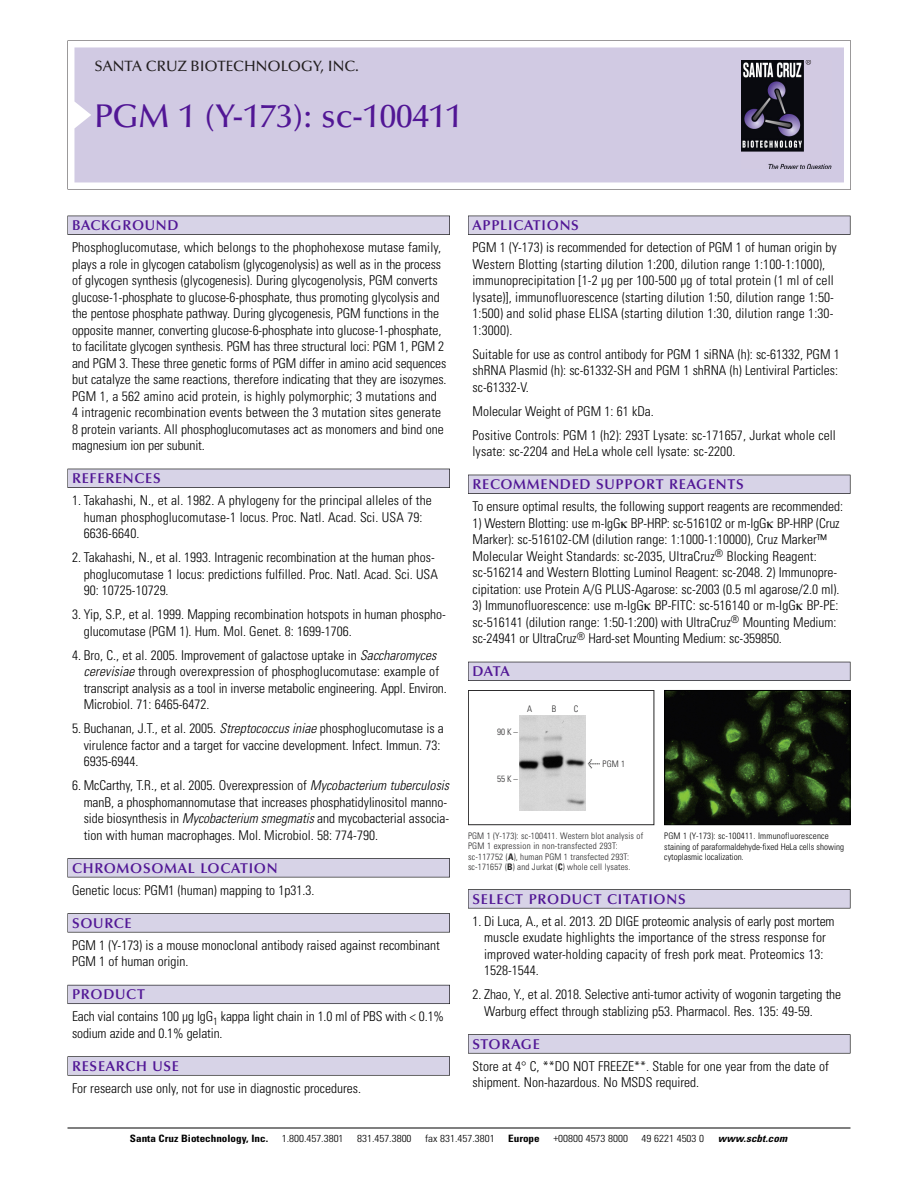
<style>
.page{position:relative;width:918px;height:1188px;background:#fff}
.page>*{position:absolute;margin:0;border:0;box-sizing:border-box;transform-origin:0 0}
.t1{font:500 33px "Optima";color:#511695}
.t2{font:500 15px "Optima";color:#231f20}
.t3{font:600 14.25px "Optima";letter-spacing:.05em;color:#511695}
.t4{font:300 condensed 13.5px/16.5px "Univers";color:#000}
.t5{font:300 condensed 10.2px "Univers";color:#000;scale:1.1 1}
.t6{font:700 condensed 10.2px "Univers";color:#000;scale:1.1 1}
.t7{font:italic 700 condensed 10.2px "Univers";letter-spacing:.005em;color:#000;scale:1.1 1}
.t8{font:9px/10.5px "Univers Condensed Light+CDICXN";letter-spacing:.015em;color:#272627}
.t9{font:300 condensed 9px/10.5px "Univers";color:#000}
.s1{font-style:italic}
.s2{font-family:"Meta Plus Book Roman+NMSDYZ";font-size:10.5px}
.s3{font-family:"Univers Condensed Bold+KZKOEX"}
</style>
<div class="page">
<svg style="left:68px;top:40px;width:783px;height:149px"></svg>
<div style="left:74px;top:47px;width:770px;height:135px;background:#d1cae3"></div>
<img style="left:741px;top:60px;width:90px;height:108px">
<div style="left:68px;top:216px;width:382px;height:19px;background:#525155"></div>
<div style="left:68px;top:216px;width:381px;height:18px;background:#d7d3e7"></div>
<div style="left:68px;top:469px;width:382px;height:19px;background:#515055"></div>
<div style="left:68px;top:469px;width:381px;height:18px;background:#d7d3e7"></div>
<div style="left:68px;top:858px;width:382px;height:19px;background:#545357"></div>
<div style="left:68px;top:859px;width:381px;height:18px;background:#d7d3e7"></div>
<div style="left:68px;top:913px;width:382px;height:19px;background:#575759"></div>
<div style="left:68px;top:914px;width:381px;height:18px;background:#d7d3e7"></div>
<div style="left:68px;top:985px;width:382px;height:19px;background:#5b5a62"></div>
<div style="left:68px;top:985px;width:381px;height:18px;background:#d7d3e7"></div>
<div style="left:68px;top:1056px;width:382px;height:20px;background:#626263"></div>
<div style="left:68px;top:1057px;width:381px;height:18px;background:#d7d3e7"></div>
<div style="left:468px;top:216px;width:382px;height:19px;background:#525155"></div>
<div style="left:468px;top:216px;width:382px;height:18px;background:#d7d3e7"></div>
<div style="left:468px;top:475px;width:382px;height:19px;background:#515055"></div>
<div style="left:468px;top:475px;width:382px;height:18px;background:#d7d3e7"></div>
<div style="left:468px;top:662px;width:382px;height:19px;background:#525158"></div>
<div style="left:468px;top:662px;width:382px;height:18px;background:#d7d3e7"></div>
<div style="left:468px;top:889px;width:382px;height:19px;background:#575759"></div>
<div style="left:468px;top:890px;width:382px;height:18px;background:#d7d3e7"></div>
<svg style="left:468px;top:1034px;width:382px;height:20px"></svg>
<div style="left:468px;top:1035px;width:382px;height:18px;background:#d7d3e7"></div>
<hr style="left:68px;top:1128px;width:782px;height:1px;background:#000">
<img style="left:666px;top:692px;width:182px;height:131px">
<div style="left:664px;top:690px;width:186px;height:135px;border:1px solid #000"></div>
<div style="left:468px;top:690px;width:186px;height:135px;border:1px solid #272627"></div>
<img style="left:519px;top:715px;width:67px;height:96px">
<p class="t2" style="left:94px;top:61px;width:266px">SANTA CRUZ BIOTECHNOLOGY, INC.</p>
<h1 class="t1" style="left:94px;top:103px;width:369px">PGM 1 (Y-173): sc-100411</h1>
<p class="t3" style="left:72px;top:219px;width:108px">BACKGROUND</p>
<p class="t4" style="left:72px;top:240px;width:376px">Phosphoglucomutase, which belongs to the phophohexose mutase family, plays a role in glycogen catabolism (glycogenolysis) as well as in the process of glycogen synthesis (glycogenesis). During glycogenolysis, PGM converts glucose-1-phosphate to glucose-6-phosphate, thus promoting glycolysis and the pentose phosphate pathway. During glycogenesis, PGM functions in the opposite manner, converting glucose-6-phosphate into glucose-1-phosphate, to facilitate glycogen synthesis. PGM has three structural loci: PGM 1, PGM 2 and PGM 3. These three genetic forms of PGM differ in amino acid sequences but catalyze the same reactions, therefore indicating that they are isozymes.<br>PGM 1, a 562 amino acid protein, is highly polymorphic; 3 mutations and<br>4 intragenic recombination events between the 3 mutation sites generate 8 protein variants. All phosphoglucomutases act as monomers and bind one magnesium ion per subunit.</p>
<p class="t3" style="left:72px;top:473px;width:90px">REFERENCES</p>
<p class="t4" style="left:84px;top:493px;width:350px;text-indent:-12px">1. Takahashi, N., et al. 1982. A phylogeny for the principal alleles of the human phosphoglucomutase-1 locus. Proc. Natl. Acad. Sci. USA 79:<br>6636-6640.</p>
<p class="t4" style="left:84px;top:550px;width:356px;text-indent:-12px">2. Takahashi, N., et al. 1993. Intragenic recombination at the human phos&shy;phoglucomutase 1 locus: predictions fulfilled. Proc. Natl. Acad. Sci. USA<br>90: 10725-10729.</p>
<p class="t4" style="left:84px;top:607px;width:364px;text-indent:-12px">3. Yip, S.P., et al. 1999. Mapping recombination hotspots in human phospho&shy;glucomutase (PGM 1). Hum. Mol. Genet. 8: 1699-1706.</p>
<p class="t4" style="left:84px;top:648px;width:365px;text-indent:-12px">4. Bro, C., et al. 2005. Improvement of galactose uptake in <span class="s1">Saccharomyces cerevisiae</span> through overexpression of phosphoglucomutase: example of transcript analysis as a tool in inverse metabolic engineering. Appl. Environ.<br>Microbiol. 71: 6465-6472.</p>
<p class="t4" style="left:84px;top:721px;width:362px;text-indent:-12px">5. Buchanan, J.T., et al. 2005. <span class="s1">Streptococcus iniae</span> phosphoglucomutase is a virulence factor and a target for vaccine development. Infect. Immun. 73:<br>6935-6944.</p>
<p class="t4" style="left:84px;top:778px;width:367px;text-indent:-12px">6. McCarthy, T.R., et al. 2005. Overexpression of <span class="s1">Mycobacterium tuberculosis </span>manB, a phosphomannomutase that increases phosphatidylinositol manno&shy;side biosynthesis in <span class="s1">Mycobacterium smegmatis</span> and mycobacterial associa&shy;tion with human macrophages. Mol. Microbiol. 58: 774-790.</p>
<p class="t3" style="left:72px;top:862px;width:207px">CHROMOSOMAL LOCATION</p>
<p class="t4" style="left:72px;top:883px;width:244px">Genetic locus: PGM1 (human) mapping to 1p31.3.</p>
<p class="t3" style="left:72px;top:917px;width:61px">SOURCE</p>
<p class="t4" style="left:72px;top:938px;width:369px">PGM 1 (Y-173) is a mouse monoclonal antibody raised against recombinant<br>PGM 1 of human origin.</p>
<p class="t3" style="left:72px;top:989px;width:74px">PRODUCT</p>
<p class="t4" style="left:72px;top:1009px;width:374px">Each vial contains 100 µg IgG<sub>1</sub> kappa light chain in 1.0 ml of PBS with &lt; 0.1% sodium azide and 0.1% gelatin.</p>
<p class="t3" style="left:72px;top:1060px;width:109px">RESEARCH USE</p>
<p class="t4" style="left:72px;top:1081px;width:290px">For research use only, not for use in diagnostic procedures.</p>
<p class="t3" style="left:473px;top:219px;width:108px">APPLICATIONS</p>
<p class="t4" style="left:473px;top:240px;width:366px">PGM 1 (Y-173) is recommended for detection of PGM 1 of human origin by Western Blotting (starting dilution 1:200, dilution range 1:100-1:1000), immunoprecipitation [1-2 µg per 100-500 µg of total protein (1 ml of cell lysate)], immunofluorescence (starting dilution 1:50, dilution range 1:50- 1:500) and solid phase ELISA (starting dilution 1:30, dilution range 1:30- 1:3000).</p>
<p class="t4" style="left:473px;top:347px;width:369px;text-align:justify">Suitable for use as control antibody for PGM 1 siRNA (h): sc-61332, PGM 1 shRNA Plasmid (h): sc-61332-SH and PGM 1 shRNA (h) Lentiviral Particles: sc-61332-V.</p>
<p class="t4" style="left:473px;top:400px;width:365px;line-height:24px">Molecular Weight of PGM 1: 61 kDa.<br>Positive Controls: PGM 1 (h2): 293T Lysate: sc-171657, Jurkat whole cell</p>
<p class="t4" style="left:473px;top:444px;width:265px">lysate: sc-2204 and HeLa whole cell lysate: sc-2200.</p>
<p class="t3" style="left:473px;top:479px;width:273px">RECOMMENDED SUPPORT REAGENTS</p>
<p class="t4" style="left:473px;top:499px;width:372px">To ensure optimal results, the following support reagents are recommended:</p>
<p class="t4" style="left:473px;top:516px;width:369px">1) Western Blotting: use m-IgG BP-HRP: sc-516102 or m-IgG BP-HRP (Cruz Marker): sc-516102-CM (dilution range: 1:1000-1:10000), Cruz Marker™ Molecular Weight Standards: sc-2035, UltraCruz<sup>®</sup> Blocking Reagent: sc-516214 and Western Blotting Luminol Reagent: sc-2048. 2) Immunopre&shy;cipitation: use Protein A/G PLUS-Agarose: sc-2003 (0.5 ml agarose/2.0 ml).</p>
<p class="t4" style="left:473px;top:598px;width:368px">3) Immunofluorescence: use m-IgG BP-FITC: sc-516140 or m-IgG BP-PE: sc-516141 (dilution range: 1:50-1:200) with UltraCruz<sup>®</sup> Mounting Medium: sc-24941 or UltraCruz<sup>®</sup> Hard-set Mounting Medium: sc-359850.</p>
<p class="t3" style="left:473px;top:666px;width:39px">DATA</p>
<p class="t8" style="left:497px;top:728px;width:22px">90K–</p>
<p class="t8" style="left:497px;top:774px;width:22px">55K–</p>
<p class="t8" style="left:527px;top:704px;width:7px">A</p>
<p class="t8" style="left:552px;top:704px;width:6px">B</p>
<p class="t8" style="left:574px;top:704px;width:6px">C</p>
<p class="t8" style="left:588px;top:759px;width:39px"><span class="s2">&lt;</span> PGM 1</p>
<p class="t8" style="left:468px;top:831px;width:177px">PGM 1 (Y-173): sc-100411. Western blot analysis of PGM 1 expression in non-transfected 293T: sc-117752 (<span class="s3">A</span>), human PGM 1 transfected 293T: sc-171657 (<span class="s3">B</span>) and Jurkat (<span class="s3">C</span>) whole cell lysates.</p>
<p class="t9" style="left:664px;top:831px;width:181px">PGM 1 (Y-173): sc-100411. Immunofluorescence staining of paraformaldehyde-fixed HeLa cells showing cytoplasmic localization.</p>
<p class="t3" style="left:473px;top:893px;width:215px">SELECT PRODUCT CITATIONS</p>
<p class="t4" style="left:484px;top:914px;width:352px;text-indent:-12px">1. Di Luca, A., et al. 2013. 2D DIGE proteomic analysis of early post mortem muscle exudate highlights the importance of the stress response for improved water-holding capacity of fresh pork meat. Proteomics 13:<br>1528-1544.</p>
<p class="t4" style="left:484px;top:987px;width:358px;text-indent:-12px">2. Zhao, Y., et al. 2018. Selective anti-tumor activity of wogonin targeting the<br>Warburg effect through stablizing p53. Pharmacol. Res. 135: 49-59.</p>
<p class="t3" style="left:473px;top:1038px;width:69px">STORAGE</p>
<p class="t4" style="left:473px;top:1059px;width:358px">Store at 4° C, **DO NOT FREEZE**. Stable for one year from the date of shipment. Non-hazardous. No MSDS required.</p>
<p class="t6" style="left:130px;top:1135px;width:127px">Santa Cruz Biotechnology, Inc.</p>
<p class="t5" style="left:282px;top:1135px;width:58px">1.800.457.3801</p>
<p class="t5" style="left:357px;top:1135px;width:51px">831.457.3800</p>
<p class="t5" style="left:425px;top:1135px;width:65px">fax 831.457.3801</p>
<p class="t6" style="left:508px;top:1135px;width:30px">Europe</p>
<p class="t5" style="left:553px;top:1135px;width:69px">+00800 4573 8000</p>
<p class="t5" style="left:642px;top:1135px;width:58px">49 6221 4503 0</p>
<p class="t7" style="left:718px;top:1135px;width:64px">www.scbt.com</p>
</div>
